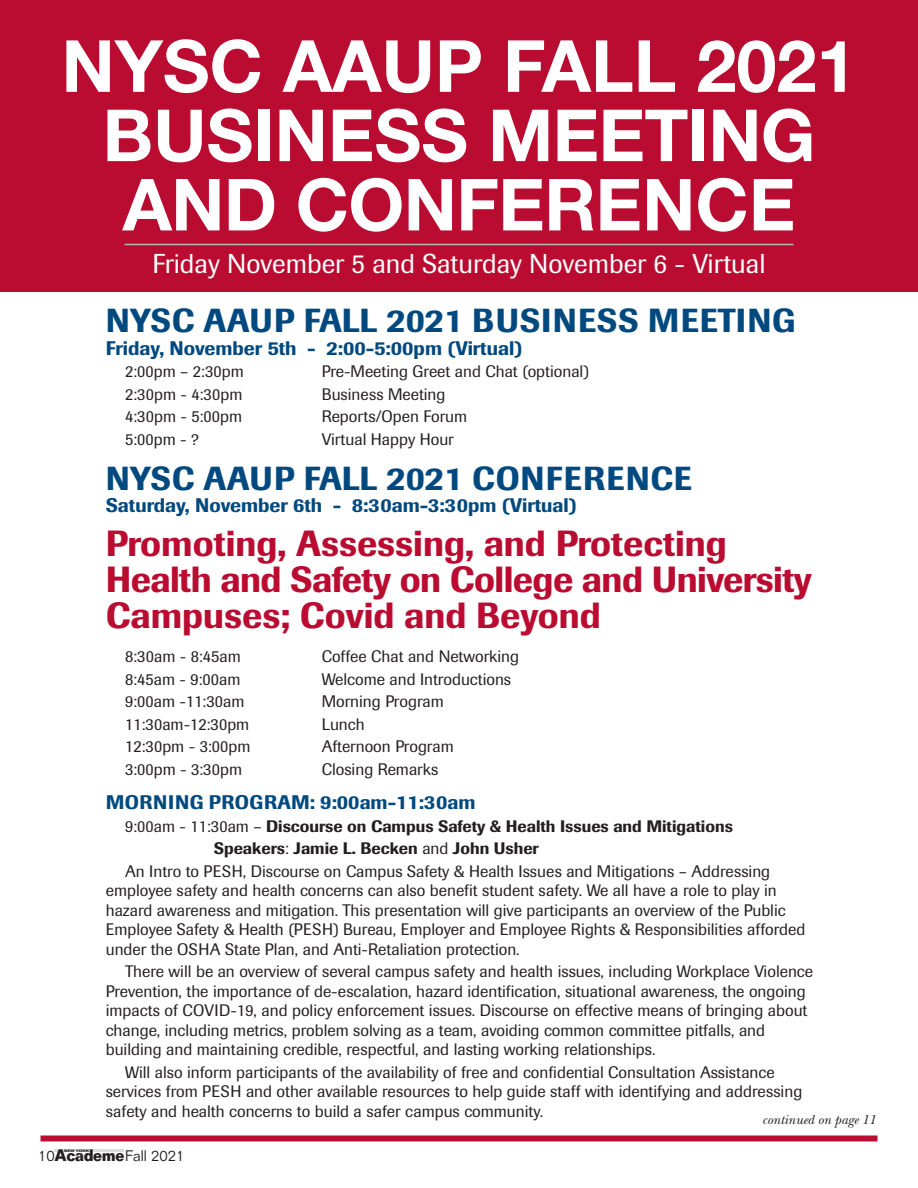
<style>
.page{position:relative;width:918px;height:1188px;background:#fff}
.page>*{position:absolute;margin:0;border:0;box-sizing:border-box;transform-origin:0 0}
.t1{font:700 72px/69.3px "Helvetica Neue";color:#fff;text-align:center}
.t2{font:500 36px/36px "Imago";color:#ba0c30}
.t3{font:500 33px "Imago";letter-spacing:.02em;color:#00497f}
.t4{font:27px "Imago";color:#fff}
.t5{font:500 19.5px "Imago";color:#00497f}
.t6{font:500 19.5px "Imago";letter-spacing:.02em;color:#00497f}
.t7{font:16.5px/19.5px "Imago";color:#231f20}
.t8{font:500 16.5px "Imago";color:#231f20}
.t9{font:300 15px "Folio";color:#231f20}
.t10{font:italic 13.5px "New Baskerville";color:#231f20}
.t11{font:700 3.45px "Folio";color:#231f20;scale:1.2 1}
.s1{font-weight:400}
.s2{font-weight:700;font-size:16.35px}
</style>
<div class="page">
<div style="left:0;top:0;width:918px;height:292px;background:#ba0c30"></div>
<hr style="left:124px;top:244px;width:670px;height:1px;background:#b8b9ba">
<div style="left:40px;top:1136px;width:838px;height:6px;background:#ba0c30"></div>
<hr style="left:55px;top:1149px;width:69px;height:3px;background:#dcdddf">
<h1 class="t1" style="left:61px;top:38px;width:797px">NYSC AAUP FALL 2021<br>BUSINESS MEETING<br>AND CONFERENCE</h1>
<h3 class="t4" style="left:152px;top:252px;width:615px">Friday November 5 and Saturday November 6 - Virtual</h3>
<h3 class="t3" style="left:106px;top:309px;width:691px">NYSC AAUP FALL 2021 BUSINESS MEETING</h3>
<p class="t5" style="left:106px;top:341px;width:418px">Friday, November 5th - 2:00-5:00pm (Virtual)</p>
<p class="t7" style="left:125px;top:363px;width:120px">2:00pm – 2:30pm</p>
<p class="t7" style="left:322px;top:363px;width:269px">Pre-Meeting Greet and Chat (optional)</p>
<p class="t7" style="left:125px;top:386px;width:119px">2:30pm - 4:30pm</p>
<p class="t7" style="left:322px;top:386px;width:125px">Business Meeting</p>
<p class="t7" style="left:125px;top:408px;width:118px">4:30pm - 5:00pm</p>
<p class="t7" style="left:322px;top:408px;width:147px">Reports/Open Forum</p>
<p class="t7" style="left:125px;top:431px;width:75px">5:00pm - ?</p>
<p class="t7" style="left:322px;top:431px;width:134px">Virtual Happy Hour</p>
<h3 class="t3" style="left:106px;top:467px;width:588px">NYSC AAUP FALL 2021 CONFERENCE</h3>
<p class="t5" style="left:106px;top:499px;width:473px">Saturday, November 6th - 8:30am-3:30pm (Virtual)</p>
<h2 class="t2" style="left:106px;top:529px;width:708px">Promoting, Assessing, and Protecting<br>Health and Safety on College and University<br>Campuses; Covid and Beyond</h2>
<p class="t7" style="left:125px;top:648px;width:117px">8:30am - 8:45am</p>
<p class="t7" style="left:322px;top:648px;width:199px">Coffee Chat and Networking</p>
<p class="t7" style="left:125px;top:671px;width:117px">8:45am - 9:00am</p>
<p class="t7" style="left:322px;top:671px;width:191px">Welcome and Introductions</p>
<p class="t7" style="left:125px;top:693px;width:121px">9:00am -11:30am</p>
<p class="t7" style="left:322px;top:693px;width:124px">Morning Program</p>
<p class="t7" style="left:125px;top:716px;width:126px">11:30am-12:30pm</p>
<p class="t7" style="left:322px;top:716px;width:45px">Lunch</p>
<p class="t7" style="left:125px;top:738px;width:127px">12:30pm - 3:00pm</p>
<p class="t7" style="left:322px;top:738px;width:134px">Afternoon Program</p>
<p class="t7" style="left:125px;top:761px;width:118px">3:00pm - 3:30pm</p>
<p class="t7" style="left:322px;top:761px;width:118px">Closing Remarks</p>
<p class="t6" style="left:106px;top:796px;width:371px">MORNING PROGRAM: 9:00am-11:30am</p>
<p class="t8" style="left:125px;top:820px;width:609px"><span class="s1">9:00am - 11:30am –</span> Discourse on Campus Safety &amp; Health Issues and Mitigations</p>
<p class="t8" style="left:214px;top:843px;width:327px">Speakers<span class="s1">:</span> Jamie L. Becken <span class="s1">and</span> John Usher</p>
<p class="t7" style="left:125px;top:863px;width:647px">An Intro to PESH, Discourse on Campus Safety &amp; Health Issues and Mitigations – Addressing</p>
<p class="t7" style="left:106px;top:882px;width:701px">employee safety and health concerns can also benefit student safety. We all have a role to play in hazard awareness and mitigation. This presentation will give participants an overview of the Public Employee Safety &amp; Health (PESH) Bureau, Employer and Employee Rights &amp; Responsibilities afforded under the OSHA State Plan, and Anti-Retaliation protection.</p>
<p class="t7" style="left:106px;top:963px;width:709px;text-indent:20px">There will be an overview of several campus safety and health issues, including Workplace Violence Prevention, the importance of de-escalation, hazard identification, situational awareness, the ongoing impacts of COVID-19, and policy enforcement issues. Discourse on effective means of bringing about change, including metrics, problem solving as a team, avoiding common committee pitfalls, and building and maintaining credible, respectful, and lasting working relationships.</p>
<p class="t7" style="left:106px;top:1064px;width:698px;text-indent:20px">Will also inform participants of the availability of free and confidential Consultation Assistance services from PESH and other available resources to help guide staff with identifying and addressing safety and health concerns to build a safer campus community.</p>
<p class="t10" style="left:762px;top:1115px;width:115px">continued on page 11</p>
<p class="t9" style="left:38px;top:1150px;width:148px">10<span class="s2">Academe</span>Fall 2021</p>
<p class="t11" style="left:64px;top:1149px;width:22px">NEW YORK</p>
</div>
